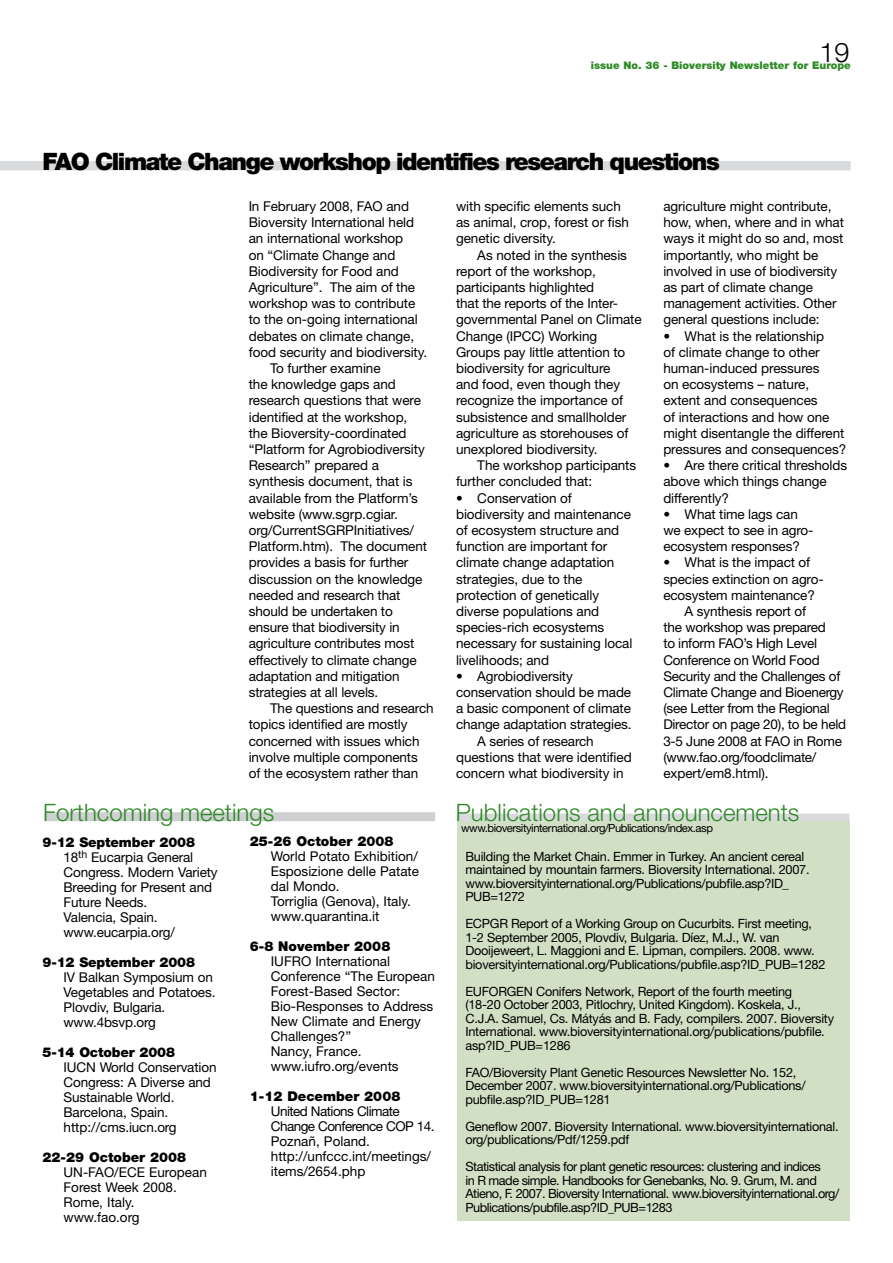
<style>
.page{position:relative;width:893px;height:1263px;background:#fff}
.page>*{position:absolute;margin:0;border:0;box-sizing:border-box;transform-origin:0 0}
.t1{font:300 27px "Helvetica Neue LT Std";color:#000}
.t2{font:900 24px "Helvetica Neue LT Std";letter-spacing:-.06em;color:#000}
.t3{font:300 24px "Helvetica Neue LT Std";color:#2e8a26}
.t4{font:13.5px/16.2px "Helvetica Neue LT Std";letter-spacing:-.005em;color:#000}
.t5{font:900 13.5px "Helvetica Neue";color:#000}
.t6{font:12.75px/13.5px "Helvetica Neue LT Std";letter-spacing:-.02em;color:#000}
.t7{font:12.75px/13.5px "Helvetica Neue LT Std";letter-spacing:-.04em;color:#000}
.t8{font:11.25px "Helvetica Neue LT Std";letter-spacing:-.04em;color:#000}
.t9{font:900 10.5px "Helvetica Neue LT Std";color:#2e8a26}
.s1{font-weight:900}
</style>
<div class="page">
<div style="left:0;top:161px;width:850px;height:9px;background:#d9dadb"></div>
<div style="left:45px;top:812px;width:390px;height:9px;background:#cfd0d1"></div>
<div style="left:457px;top:813px;width:392px;height:8px;background:#d9dadb"></div>
<div style="left:457px;top:821px;width:392px;height:399px;background:#d1e0c5"></div>
<h1 class="t1" style="left:819px;top:36px;width:30px">19</h1>
<p class="t9" style="left:591px;top:59px;width:261px">issue No. 36 - Bioversity Newsletter for Europe</p>
<h2 class="t2" style="left:43px;top:147px;width:679px">FAO Climate Change workshop identifies research questions</h2>
<p class="t4" style="left:249px;top:198px;width:162px">In February 2008, FAO and</p>
<p class="t4" style="left:249px;top:214px;width:167px">Bioversity International held</p>
<p class="t4" style="left:249px;top:230px;width:156px">an international workshop</p>
<p class="t4" style="left:249px;top:246px;width:148px">on “Climate Change and</p>
<p class="t4" style="left:249px;top:263px;width:152px">Biodiversity for Food and</p>
<p class="t4" style="left:249px;top:279px;width:168px">Agriculture”. The aim of the</p>
<p class="t4" style="left:249px;top:295px;width:168px">workshop was to contribute</p>
<p class="t4" style="left:249px;top:311px;width:170px">to the on-going international</p>
<p class="t4" style="left:249px;top:327px;width:167px">debates on climate change,</p>
<p class="t4" style="left:249px;top:344px;width:180px">food security and biodiversity.</p>
<p class="t4" style="left:270px;top:360px;width:112px">To further examine</p>
<p class="t4" style="left:249px;top:376px;width:149px">the knowledge gaps and</p>
<p class="t4" style="left:249px;top:392px;width:174px">research questions that were</p>
<p class="t4" style="left:249px;top:408px;width:160px">identified at the workshop,</p>
<p class="t4" style="left:249px;top:425px;width:159px">the Bioversity-coordinated</p>
<p class="t4" style="left:249px;top:441px;width:178px">“Platform for Agrobiodiversity</p>
<p class="t4" style="left:249px;top:457px;width:132px">Research” prepared a</p>
<p class="t4" style="left:249px;top:473px;width:165px">synthesis document, that is</p>
<p class="t4" style="left:249px;top:489px;width:171px">available from the Platform’s</p>
<p class="t4" style="left:249px;top:506px;width:151px">website (www.sgrp.cgiar.</p>
<p class="t4" style="left:249px;top:522px;width:167px">org/CurrentSGRPInitiatives/</p>
<p class="t4" style="left:249px;top:538px;width:180px">Platform.htm). The document</p>
<p class="t4" style="left:249px;top:554px;width:161px">provides a basis for further</p>
<p class="t4" style="left:249px;top:570px;width:175px">discussion on the knowledge</p>
<p class="t4" style="left:249px;top:587px;width:153px">needed and research that</p>
<p class="t4" style="left:249px;top:603px;width:146px">should be undertaken to</p>
<p class="t4" style="left:249px;top:619px;width:153px">ensure that biodiversity in</p>
<p class="t4" style="left:249px;top:635px;width:167px">agriculture contributes most</p>
<p class="t4" style="left:249px;top:651px;width:169px">effectively to climate change</p>
<p class="t4" style="left:249px;top:668px;width:152px">adaptation and mitigation</p>
<p class="t4" style="left:249px;top:684px;width:131px">strategies at all levels.</p>
<p class="t4" style="left:270px;top:700px;width:165px">The questions and research</p>
<p class="t4" style="left:249px;top:716px;width:160px">topics identified are mostly</p>
<p class="t4" style="left:249px;top:732px;width:172px">concerned with issues which</p>
<p class="t4" style="left:249px;top:749px;width:171px">involve multiple components</p>
<p class="t4" style="left:249px;top:765px;width:171px">of the ecosystem rather than</p>
<p class="t4" style="left:456px;top:198px;width:174px">with specific elements such as animal, crop, forest or fish genetic diversity.</p>
<p class="t4" style="left:456px;top:246px;width:187px;text-indent:21px">As noted in the synthesis report of the workshop, participants highlighted<br>that the reports of the Inter&shy;governmental Panel on Climate<br>Change (IPCC) Working<br>Groups pay little attention to biodiversity for agriculture<br>and food, even though they recognize the importance of subsistence and smallholder agriculture as storehouses of unexplored biodiversity.</p>
<p class="t4" style="left:456px;top:457px;width:182px;text-indent:21px">The workshop participants further concluded that:</p>
<p class="t4" style="left:456px;top:489px;width:178px">• Conservation of biodiversity and maintenance of ecosystem structure and function are important for climate change adaptation strategies, due to the protection of genetically diverse populations and species-rich ecosystems necessary for sustaining local livelihoods; and</p>
<p class="t4" style="left:456px;top:668px;width:118px">• Agrobiodiversity</p>
<p class="t4" style="left:456px;top:684px;width:177px">conservation should be made</p>
<p class="t4" style="left:456px;top:700px;width:176px">a basic component of climate</p>
<p class="t4" style="left:456px;top:716px;width:177px">change adaptation strategies.</p>
<p class="t4" style="left:477px;top:732px;width:118px">A series of research</p>
<p class="t4" style="left:456px;top:749px;width:177px">questions that were identified</p>
<p class="t4" style="left:456px;top:765px;width:169px">concern what biodiversity in</p>
<p class="t4" style="left:663px;top:198px;width:182px">agriculture might contribute, how, when, where and in what ways it might do so and, most importantly, who might be involved in use of biodiversity as part of climate change management activities. Other general questions include:</p>
<p class="t4" style="left:663px;top:327px;width:184px">• What is the relationship<br>of climate change to other human-induced pressures<br>on ecosystems – nature, extent and consequences<br>of interactions and how one might disentangle the different pressures and consequences?</p>
<p class="t4" style="left:663px;top:457px;width:185px">• Are there critical thresholds above which things change differently?</p>
<p class="t4" style="left:663px;top:506px;width:152px">• What time lags can we expect to see in agro&shy;ecosystem responses?</p>
<p class="t4" style="left:663px;top:554px;width:148px">• What is the impact of</p>
<p class="t4" style="left:663px;top:570px;width:162px">species extinction on agro-</p>
<p class="t4" style="left:663px;top:587px;width:153px">ecosystem maintenance?</p>
<p class="t4" style="left:685px;top:603px;width:123px">A synthesis report of</p>
<p class="t4" style="left:663px;top:619px;width:164px">the workshop was prepared</p>
<p class="t4" style="left:663px;top:635px;width:155px">to inform FAO’s High Level</p>
<p class="t4" style="left:663px;top:651px;width:158px">Conference on World Food</p>
<p class="t4" style="left:663px;top:668px;width:178px">Security and the Challenges of</p>
<p class="t4" style="left:663px;top:684px;width:182px">Climate Change and Bioenergy</p>
<p class="t4" style="left:663px;top:700px;width:168px">(see Letter from the Regional</p>
<p class="t4" style="left:663px;top:716px;width:184px">Director on page 20), to be held</p>
<p class="t4" style="left:663px;top:732px;width:180px">3-5 June 2008 at FAO in Rome</p>
<p class="t4" style="left:663px;top:749px;width:155px">(www.fao.org/foodclimate/</p>
<p class="t4" style="left:663px;top:765px;width:107px">expert/em8.html).</p>
<h2 class="t3" style="left:43px;top:798px;width:233px">Forthcoming meetings</h2>
<p class="t4" style="left:64px;top:834px;width:156px;line-height:15px;text-indent:-21px"><span class="s1">9-12 September 2008<br></span>18<sup>th</sup> Eucarpia General<br>Congress. Modern Variety<br>Breeding for Present and<br>Future Needs.<br>Valencia, Spain. www.eucarpia.org/</p>
<p class="t5" style="left:43px;top:954px;width:154px">9-12 September 2008</p>
<p class="t4" style="left:64px;top:969px;width:153px;line-height:15px">IV Balkan Symposium on<br>Vegetables and Potatoes.<br>Plovdiv, Bulgaria. www.4bsvp.org</p>
<p class="t5" style="left:43px;top:1044px;width:134px">5-14 October 2008</p>
<p class="t4" style="left:64px;top:1059px;width:155px;line-height:15px">IUCN World Conservation<br>Congress: A Diverse and<br>Sustainable World.<br>Barcelona, Spain. http://cms.iucn.org</p>
<p class="t5" style="left:43px;top:1149px;width:145px">22-29 October 2008</p>
<p class="t4" style="left:64px;top:1164px;width:145px;line-height:15px">UN-FAO/ECE European<br>Forest Week 2008.<br>Rome, Italy. www.fao.org</p>
<p class="t5" style="left:250px;top:833px;width:145px">25-26 October 2008</p>
<p class="t4" style="left:271px;top:849px;width:150px;line-height:15px">World Potato Exhibition/<br>Esposizione delle Patate dal Mondo.<br>Torriglia (Genova), Italy. www.quarantina.it</p>
<p class="t5" style="left:250px;top:938px;width:142px">6-8 November 2008</p>
<p class="t4" style="left:271px;top:954px;width:166px;line-height:15px">IUFRO International<br>Conference “The European<br>Forest-Based Sector:<br>Bio-Responses to Address<br>New Climate and Energy<br>Challenges?”<br>Nancy, France. www.iufro.org/events</p>
<p class="t5" style="left:250px;top:1088px;width:152px">1-12 December 2008</p>
<p class="t4" style="left:271px;top:1104px;width:165px;line-height:15px">United Nations Climate<br>Change Conference COP 14.<br>Poznañ, Poland. http://unfccc.int/meetings/ items/2654.php</p>
<h2 class="t3" style="left:456px;top:798px;width:345px">Publications and announcements</h2>
<p class="t8" style="left:461px;top:821px;width:253px">www.bioversityinternational.org/Publications/index.asp</p>
<p class="t6" style="left:465px;top:849px;width:346px">Building the Market Chain. Emmer in Turkey. An ancient cereal maintained by mountain farmers. Bioversity International. 2007. www.bioversityinternational.org/Publications/pubfile.asp?ID_ PUB=1272</p>
<p class="t6" style="left:465px;top:917px;width:362px">ECPGR Report of a Working Group on Cucurbits. First meeting, 1-2 September 2005, Plovdiv, Bulgaria. Díez, M.J., W. van Dooijeweert, L. Maggioni and E. Lipman, compilers. 2008. www. bioversityinternational.org/Publications/pubfile.asp?ID_PUB=1282</p>
<p class="t6" style="left:465px;top:984px;width:370px">EUFORGEN Conifers Network, Report of the fourth meeting<br>(18-20 October 2003, Pitlochry, United Kingdom). Koskela, J., C.J.A. Samuel, Cs. Mátyás and B. Fady, compilers. 2007. Bioversity International. www.bioversityinternational.org/publications/pubfile. asp?ID_PUB=1286</p>
<p class="t6" style="left:465px;top:1065px;width:342px">FAO/Bioversity Plant Genetic Resources Newsletter No. 152,<br>December 2007. www.bioversityinternational.org/Publications/ pubfile.asp?ID_PUB=1281</p>
<p class="t6" style="left:465px;top:1119px;width:375px">Geneflow 2007. Bioversity International. www.bioversityinternational. org/publications/Pdf/1259.pdf</p>
<p class="t7" style="left:465px;top:1160px;width:375px">Statistical analysis for plant genetic resources: clustering and indices<br>in R made simple. Handbooks for Genebanks, No. 9. Grum, M. and Atieno, F. 2007. Bioversity International. www.bioversityinternational.org/ Publications/pubfile.asp?ID_PUB=1283</p>
</div>
